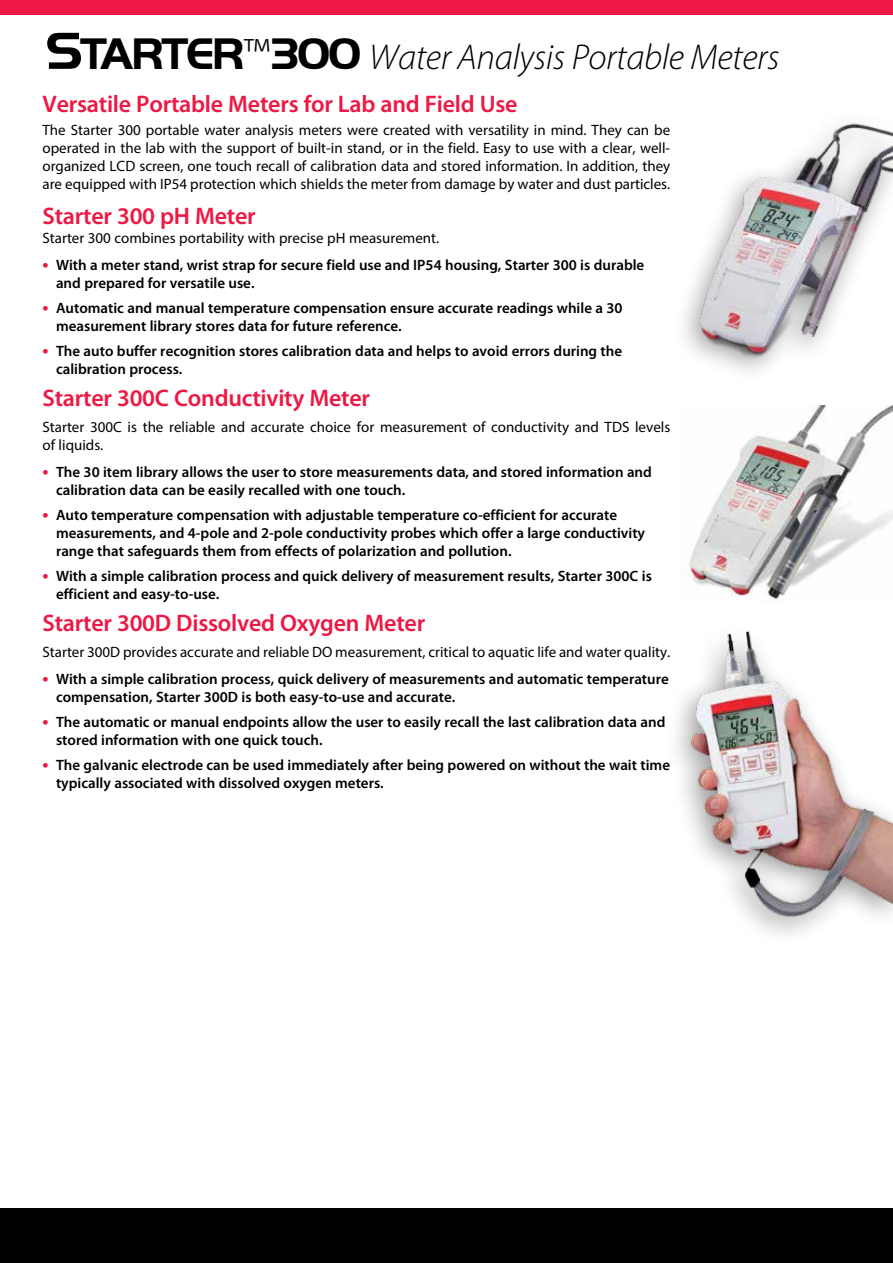
<style>
.page{position:relative;width:893px;height:1263px;background:#fff}
.page>*{position:absolute;margin:0;border:0;box-sizing:border-box;transform-origin:0 0}
.t1{font:italic 300 36px "Myriad Pro";letter-spacing:-.01em;color:#000}
.t2{font:600 24px "Myriad Pro";letter-spacing:-.01em;color:#ed1844}
.t3{font:600 15px/18px "Myriad Pro";color:#000}
.t4{font:15px/18px "Myriad Pro";color:#000;text-align:justify}
.s1{font-family:"Handel Got D";font-weight:700;font-style:normal;font-size:54px}
.s2{font-family:"Handel Got D";font-weight:700;font-style:normal;font-size:45.9px}
.s3{font-style:normal;font-size:45.9px}
.s4{font-weight:700;font-size:18px;color:#ed1844}
</style>
<div class="page">
<div style="left:0;top:0;width:893px;height:15px;background:#ed1844"></div>
<div style="left:0;top:1208px;width:893px;height:55px;background:#000"></div>
<img style="left:678px;top:630px;width:215px;height:301px">
<img style="left:686px;top:406px;width:206px;height:193px">
<img style="left:686px;top:123px;width:207px;height:244px">
<h1 class="t1" style="left:45px;top:35px;width:736px"><span class="s1">S</span><span class="s2">TARTER</span><span class="s3">™</span><span class="s2">300</span> Water Analysis Portable Meters</h1>
<h2 class="t2" style="left:43px;top:88px;width:477px">Versatile Portable Meters for Lab and Field Use</h2>
<p class="t4" style="left:43px;top:121px;width:629px">The Starter 300 portable water analysis meters were created with versatility in mind. They can be operated in the lab with the support of built-in stand, or in the field. Easy to use with a clear, well&shy;organized LCD screen, one touch recall of calibration data and stored information. In addition, they are equipped with IP54 protection which shields the meter from damage by water and dust particles.</p>
<h2 class="t2" style="left:43px;top:200px;width:215px">Starter 300 pH Meter</h2>
<p class="t4" style="left:43px;top:229px;width:398px">Starter 300 combines portability with precise pH measurement.</p>
<p class="t3" style="left:56px;top:256px;width:590px;text-indent:-14px"><span class="s4">•</span> With a meter stand, wrist strap for secure field use and IP54 housing, Starter 300 is durable and prepared for versatile use.</p>
<p class="t3" style="left:56px;top:298px;width:568px;text-indent:-14px"><span class="s4">•</span> Automatic and manual temperature compensation ensure accurate readings while a 30 measurement library stores data for future reference.</p>
<p class="t3" style="left:56px;top:341px;width:568px;text-indent:-14px"><span class="s4">•</span> The auto buffer recognition stores calibration data and helps to avoid errors during the calibration process.</p>
<h2 class="t2" style="left:43px;top:383px;width:329px">Starter 300C Conductivity Meter</h2>
<p class="t4" style="left:43px;top:418px;width:629px">Starter 300C is the reliable and accurate choice for measurement of conductivity and TDS levels of liquids.</p>
<p class="t3" style="left:56px;top:463px;width:597px;text-indent:-14px"><span class="s4">•</span> The 30 item library allows the user to store measurements data, and stored information and calibration data can be easily recalled with one touch.</p>
<p class="t3" style="left:56px;top:505px;width:591px;text-indent:-14px"><span class="s4">•</span> Auto temperature compensation with adjustable temperature co-efficient for accurate measurements, and 4-pole and 2-pole conductivity probes which offer a large conductivity range that safeguards them from effects of polarization and pollution.</p>
<p class="t3" style="left:56px;top:566px;width:597px;text-indent:-14px"><span class="s4">•</span> With a simple calibration process and quick delivery of measurement results, Starter 300C is efficient and easy-to-use.</p>
<h2 class="t2" style="left:43px;top:608px;width:384px">Starter 300D Dissolved Oxygen Meter</h2>
<p class="t4" style="left:43px;top:643px;width:629px">Starter 300D provides accurate and reliable DO measurement, critical to aquatic life and water quality.</p>
<p class="t3" style="left:56px;top:670px;width:614px;text-indent:-14px"><span class="s4">•</span> With a simple calibration process, quick delivery of measurements and automatic temperature compensation, Starter 300D is both easy-to-use and accurate.</p>
<p class="t3" style="left:56px;top:712px;width:611px;text-indent:-14px"><span class="s4">•</span> The automatic or manual endpoints allow the user to easily recall the last calibration data and stored information with one quick touch.</p>
<p class="t3" style="left:56px;top:755px;width:615px;text-indent:-14px"><span class="s4">•</span> The galvanic electrode can be used immediately after being powered on without the wait time typically associated with dissolved oxygen meters.</p>
</div>
